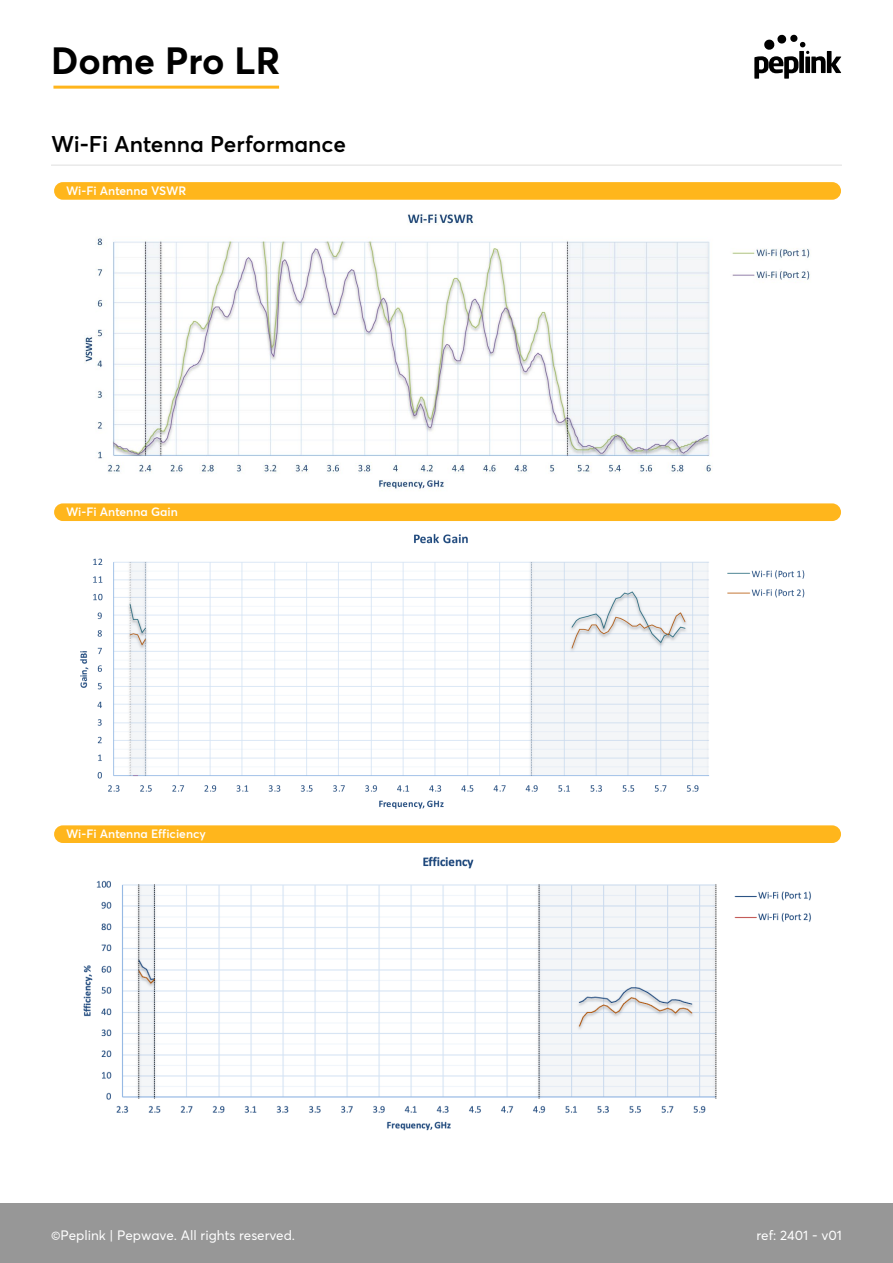
<style>
.page{position:relative;width:893px;height:1263px;background:#fff}
.page>*{position:absolute;margin:0;border:0;box-sizing:border-box;transform-origin:0 0}
.t1{font:700 37.5px "Averta";color:#000}
.t2{font:600 22.5px "Averta";color:#000}
.t3{font:13.5px "Averta";color:#fff}
.t4{font:600 12px "Averta";color:#fff}
</style>
<div class="page">
<div style="left:0;top:1203px;width:893px;height:60px;background:#979797"></div>
<hr style="left:53px;top:86px;width:226px;height:3px;background:#ffb51c">
<svg style="left:754px;top:34px;width:87px;height:45px"></svg>
<div style="left:54px;top:182px;width:787px;height:18px;background:#ffb61c;border-radius:9px"></div>
<div style="left:54px;top:503px;width:787px;height:18px;background:#ffb61c;border-radius:9px"></div>
<div style="left:54px;top:825px;width:787px;height:18px;background:#ffb61c;border-radius:9px"></div>
<hr style="left:51px;top:164px;width:791px;height:2px;background:#e9e9e9">
<img style="left:84px;top:214px;width:726px;height:276px">
<img style="left:80px;top:533px;width:725px;height:276px">
<img style="left:83px;top:856px;width:728px;height:275px">
<h1 class="t1" style="left:51px;top:37px;width:231px">Dome Pro LR</h1>
<h2 class="t2" style="left:51px;top:130px;width:297px">Wi-Fi Antenna Performance</h2>
<p class="t4" style="left:66px;top:183px;width:122px">Wi-Fi Antenna VSWR</p>
<p class="t4" style="left:66px;top:504px;width:113px">Wi-Fi Antenna Gain</p>
<p class="t4" style="left:66px;top:826px;width:141px">Wi-Fi Antenna Efficiency</p>
<p class="t3" style="left:51px;top:1226px;width:246px">©Peplink | Pepwave. All rights reserved.</p>
<p class="t3" style="left:756px;top:1226px;width:87px">ref: 2401 - v01</p>
</div>
